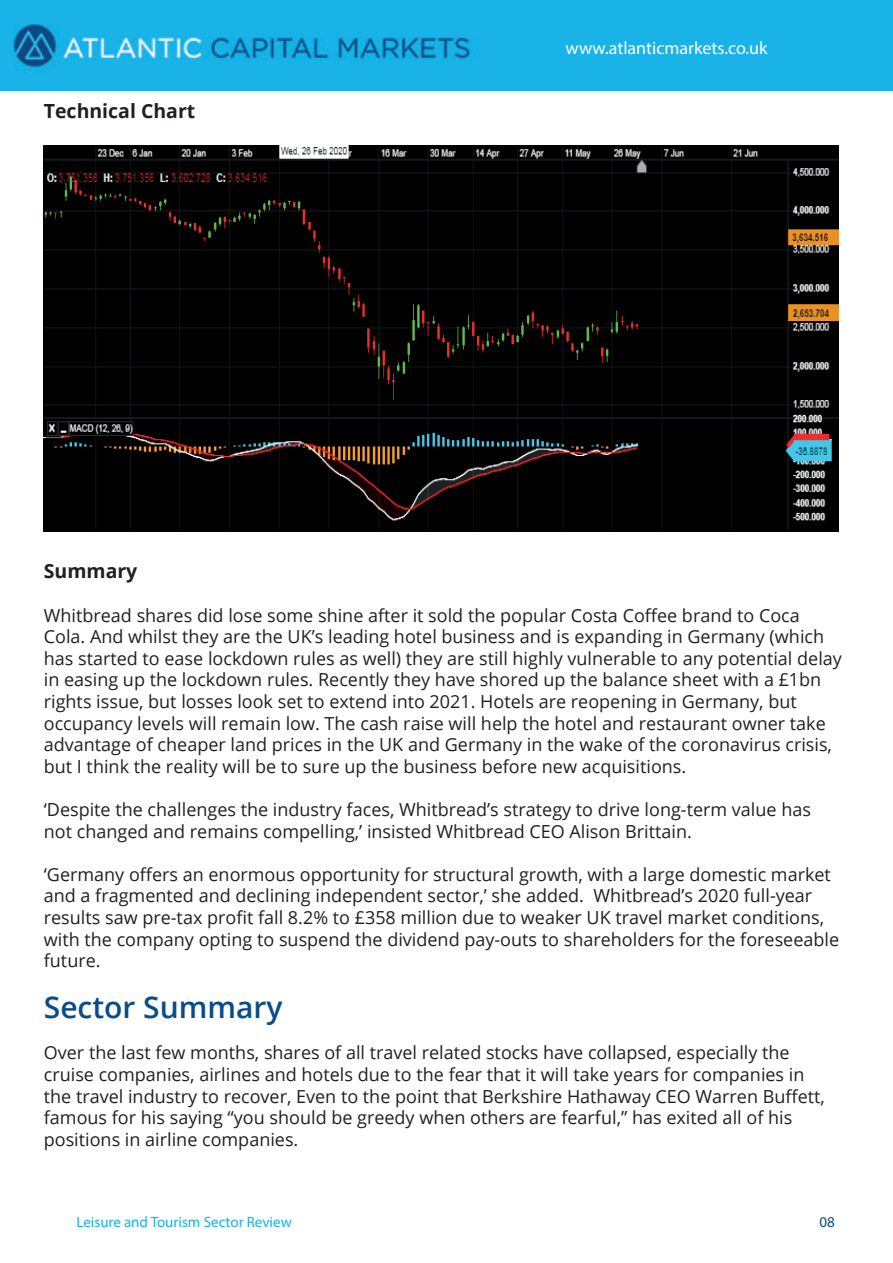
<style>
.page{position:relative;width:893px;height:1263px;background:#fff}
.page>*{position:absolute;margin:0;border:0;box-sizing:border-box;transform-origin:0 0}
.t1{font:600 30px "Open Sans";color:#094c88}
.t2{font:700 19.5px "Open Sans";color:#231f20}
.t3{font:18px/21.6px "Open Sans";color:#231f20}
.t4{font:18px "Myriad Pro";color:#fff}
.t5{font:15px "Myriad Pro";color:#13b3e9}
.t6{font:15px "Myriad Pro";color:#094c88}
</style>
<div class="page">
<img style="left:0;top:0;width:893px;height:90px">
<img style="left:44px;top:146px;width:795px;height:385px">
<p class="t2" style="left:44px;top:98px;width:153px">Technical Chart</p>
<p class="t4" style="left:566px;top:36px;width:204px">www.atlanticmarkets.co.uk</p>
<p class="t2" style="left:44px;top:557px;width:95px">Summary</p>
<p class="t3" style="left:44px;top:604px;width:800px">Whitbread shares did lose some shine after it sold the popular Costa Coffee brand to Coca Cola. And whilst they are the UK’s leading hotel business and is expanding in Germany (which has started to ease lockdown rules as well) they are still highly vulnerable to any potential delay in easing up the lockdown rules. Recently they have shored up the balance sheet with a £1bn rights issue, but losses look set to extend into 2021. Hotels are reopening in Germany, but occupancy levels will remain low. The cash raise will help the hotel and restaurant owner take advantage of cheaper land prices in the UK and Germany in the wake of the coronavirus crisis, but I think the reality will be to sure up the business before new acquisitions.</p>
<p class="t3" style="left:44px;top:798px;width:769px">‘Despite the challenges the industry faces, Whitbread’s strategy to drive long-term value has not changed and remains compelling,’ insisted Whitbread CEO Alison Brittain.</p>
<p class="t3" style="left:44px;top:863px;width:797px">‘Germany offers an enormous opportunity for structural growth, with a large domestic market and a fragmented and declining independent sector,’ she added. Whitbread’s 2020 full-year results saw pre-tax profit fall 8.2% to £358 million due to weaker UK travel market conditions, with the company opting to suspend the dividend pay-outs to shareholders for the foreseeable future.</p>
<h1 class="t1" style="left:44px;top:987px;width:240px">Sector Summary</h1>
<p class="t3" style="left:44px;top:1041px;width:782px">Over the last few months, shares of all travel related stocks have collapsed, especially the cruise companies, airlines and hotels due to the fear that it will take years for companies in the travel industry to recover, Even to the point that Berkshire Hathaway CEO Warren Buffett, famous for his saying “you should be greedy when others are fearful,” has exited all of his positions in airline companies.</p>
<p class="t5" style="left:77px;top:1213px;width:217px">Leisure and Tourism Sector Review</p>
<p class="t6" style="left:819px;top:1213px;width:17px">08</p>
</div>
